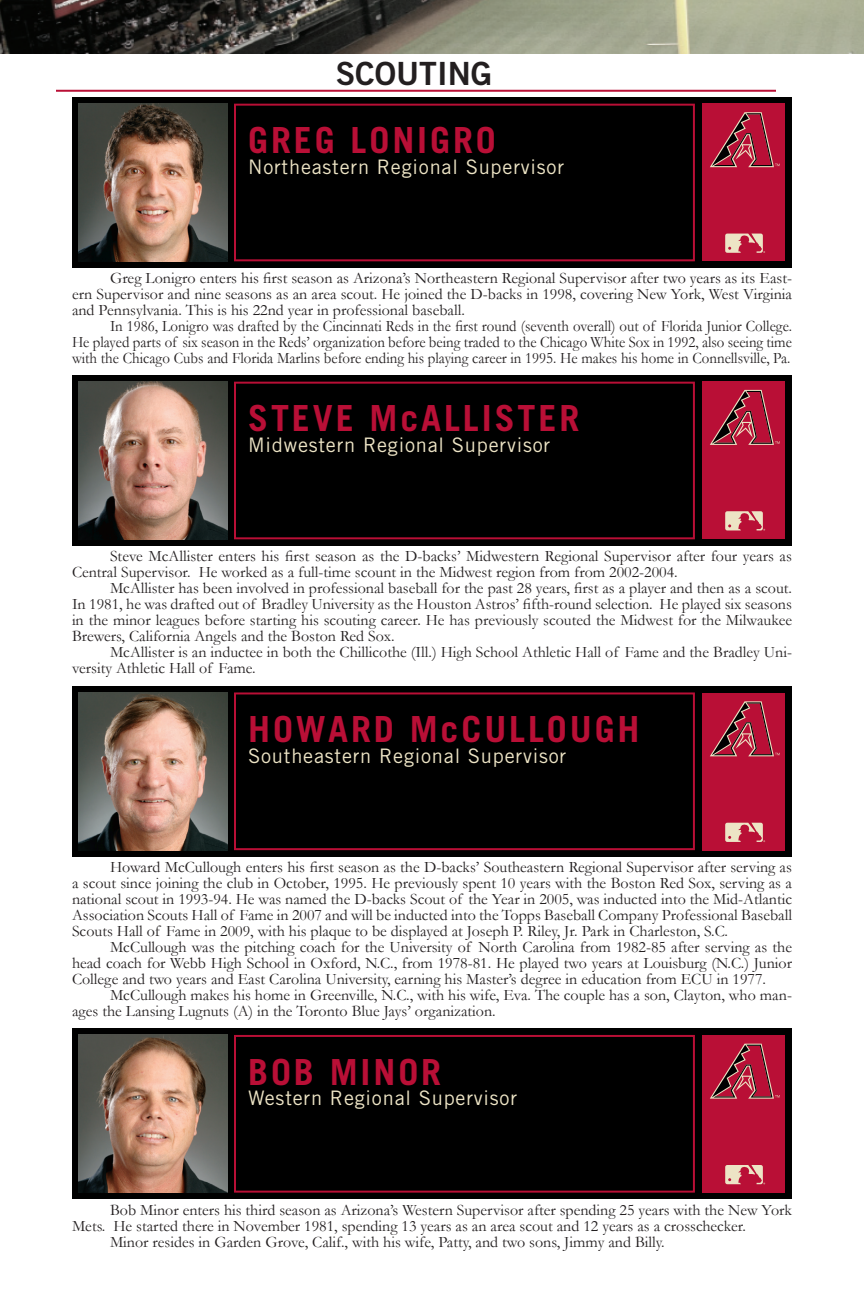
<style>
.page{position:relative;width:864px;height:1296px;background:#fff}
.page>*{position:absolute;margin:0;border:0;box-sizing:border-box;transform-origin:0 0}
.t1{font:700 36px "Trade Gothic LT Std";letter-spacing:.08em;color:#b90f36}
.t2{font:32px "Trade Gothic LT Std Bd 2";color:#231f20}
.t3{font:20px "Trade Gothic LT Std";letter-spacing:.04em;color:#ede4c5}
.t4{font:16px/16px "Garamond";color:#231f20;text-align:justify}
.t5{font:16px/16px "Garamond";color:#231f20;text-align:justify;scale:.93 1}
</style>
<div class="page">
<img style="left:0;top:0;width:864px;height:54px">
<hr style="left:56px;top:90px;width:720px;height:2px;background:#b90f36">
<div style="left:72px;top:97px;width:719px;height:171px;background:#000"></div>
<div style="left:234px;top:104px;width:461px;height:157px;border:2px solid #b90f36"></div>
<img style="left:79px;top:104px;width:149px;height:157px">
<div style="left:702px;top:104px;width:82px;height:157px;background:#b90f36"></div>
<div style="left:72px;top:375px;width:719px;height:171px;background:#000"></div>
<div style="left:234px;top:382px;width:461px;height:157px;border:2px solid #b90f36"></div>
<img style="left:79px;top:382px;width:149px;height:157px">
<div style="left:702px;top:381px;width:82px;height:158px;background:#b90f36"></div>
<div style="left:72px;top:686px;width:719px;height:171px;background:#000"></div>
<div style="left:234px;top:692px;width:461px;height:158px;border:2px solid #b90f36"></div>
<img style="left:79px;top:692px;width:149px;height:158px">
<div style="left:702px;top:693px;width:82px;height:157px;background:#b90f36"></div>
<div style="left:72px;top:1028px;width:719px;height:171px;background:#000"></div>
<div style="left:234px;top:1035px;width:461px;height:158px;border:2px solid #b90f36"></div>
<img style="left:79px;top:1035px;width:149px;height:158px">
<div style="left:702px;top:1035px;width:82px;height:158px;background:#b90f36"></div>
<svg style="left:725px;top:1165px;width:40px;height:19px"></svg>
<svg style="left:710px;top:1044px;width:70px;height:55px"></svg>
<svg style="left:725px;top:823px;width:40px;height:19px"></svg>
<svg style="left:710px;top:701px;width:70px;height:55px"></svg>
<svg style="left:725px;top:511px;width:40px;height:20px"></svg>
<svg style="left:710px;top:390px;width:70px;height:55px"></svg>
<svg style="left:725px;top:234px;width:40px;height:19px"></svg>
<svg style="left:710px;top:112px;width:70px;height:55px"></svg>
<p class="t2" style="left:336px;top:54px;width:158px">SCOUTING</p>
<p class="t1" style="left:248px;top:118px;width:249px">GREG LONIGRO</p>
<p class="t3" style="left:248px;top:155px;width:317px">Northeastern Regional Supervisor</p>
<p class="t4" style="left:72px;top:270px;width:722px;text-indent:38px">Greg Lonigro enters his first season as Arizona’s Northeastern Regional Supervisor after two years as its East&shy;ern Supervisor and nine seasons as an area scout. He joined the D-backs in 1998, covering New York, West Virginia and Pennsylvania. This is his 22nd year in professional baseball.</p>
<p class="t5" style="left:72px;top:318px;width:776px;text-indent:38px">In 1986, Lonigro was drafted by the Cincinnati Reds in the first round (seventh overall) out of Florida Junior College.<br>He played parts of six season in the Reds’ organization before being traded to the Chicago White Sox in 1992, also seeing time with the Chicago Cubs and Florida Marlins before ending his playing career in 1995. He makes his home in Connellsville, Pa.</p>
<p class="t1" style="left:248px;top:396px;width:333px">STEVE McALLISTER</p>
<p class="t3" style="left:248px;top:433px;width:304px">Midwestern Regional Supervisor</p>
<p class="t4" style="left:72px;top:548px;width:721px;text-indent:38px">Steve McAllister enters his first season as the D-backs’ Midwestern Regional Supervisor after four years as<br>Central Supervisor. He worked as a full-time scount in the Midwest region from from 2002-2004.</p>
<p class="t4" style="left:72px;top:580px;width:722px;text-indent:38px">McAllister has been involved in professional baseball for the past 28 years, first as a player and then as a scout.<br>In 1981, he was drafted out of Bradley University as the Houston Astros’ fifth-round selection. He played six seasons in the minor leagues before starting his scouting career. He has previously scouted the Midwest for the Milwaukee Brewers, California Angels and the Boston Red Sox.</p>
<p class="t4" style="left:72px;top:644px;width:722px;text-indent:38px">McAllister is an inductee in both the Chillicothe (Ill.) High School Athletic Hall of Fame and the Bradley Uni&shy;versity Athletic Hall of Fame.</p>
<p class="t1" style="left:248px;top:707px;width:393px">HOWARD McCULLOUGH</p>
<p class="t3" style="left:248px;top:744px;width:320px">Southeastern Regional Supervisor</p>
<p class="t4" style="left:72px;top:859px;width:722px;text-indent:38px">Howard McCullough enters his first season as the D-backs’ Southeastern Regional Supervisor after serving as a scout since joining the club in October, 1995. He previously spent 10 years with the Boston Red Sox, serving as a national scout in 1993-94. He was named the D-backs Scout of the Year in 2005, was inducted into the Mid-Atlantic Association Scouts Hall of Fame in 2007 and will be inducted into the Topps Baseball Company Professional Baseball Scouts Hall of Fame in 2009, with his plaque to be displayed at Joseph P. Riley, Jr. Park in Charleston, S.C.</p>
<p class="t4" style="left:72px;top:939px;width:722px;text-indent:38px">McCullough was the pitching coach for the University of North Carolina from 1982-85 after serving as the head coach for Webb High School in Oxford, N.C., from 1978-81. He played two years at Louisburg (N.C.) Junior College and two years and East Carolina University, earning his Master’s degree in education from ECU in 1977.</p>
<p class="t4" style="left:72px;top:987px;width:722px;text-indent:38px">McCullough makes his home in Greenville, N.C., with his wife, Eva. The couple has a son, Clayton, who man&shy;ages the Lansing Lugnuts (A) in the Toronto Blue Jays’ organization.</p>
<p class="t1" style="left:248px;top:1050px;width:195px">BOB MINOR</p>
<p class="t3" style="left:248px;top:1086px;width:270px">Western Regional Supervisor</p>
<p class="t4" style="left:72px;top:1201px;width:722px;text-indent:38px">Bob Minor enters his third season as Arizona’s Western Supervisor after spending 25 years with the New York<br>Mets. He started there in November 1981, spending 13 years as an area scout and 12 years as a crosschecker.</p>
<p class="t4" style="left:110px;top:1233px;width:556px">Minor resides in Garden Grove, Calif., with his wife, Patty, and two sons, Jimmy and Billy.</p>
</div>
